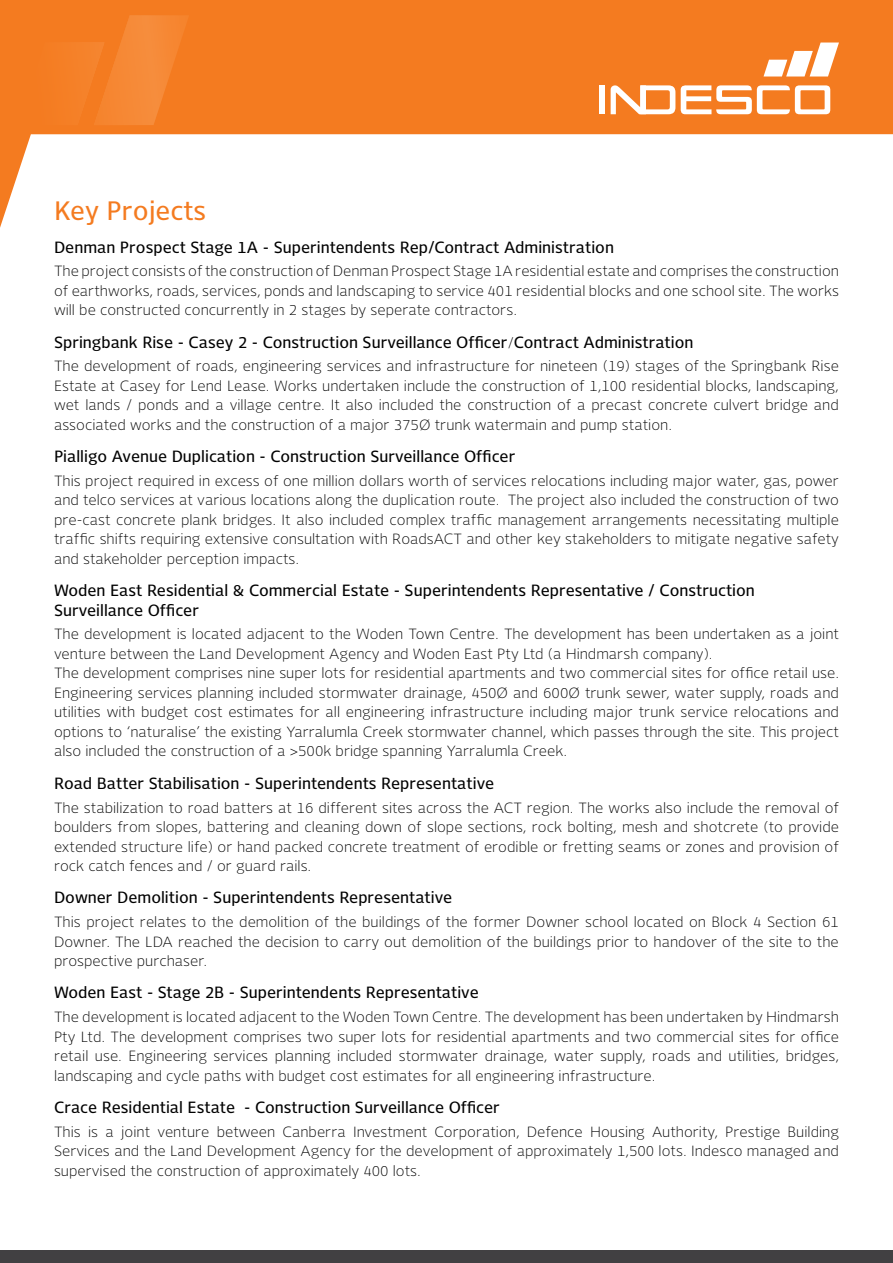
<style>
.page{position:relative;width:893px;height:1263px;background:#fff}
.page>*{position:absolute;margin:0;border:0;box-sizing:border-box;transform-origin:0 0}
.t1{font:500 27px "New Libris";color:#f47b20}
.t2{font:500 16.5px/19.5px "New Libris";color:#000}
.t3{font:300 15px/19.5px "New Libris";color:#000;text-align:justify}
.s1{font-weight:300;font-size:15px}
</style>
<div class="page">
<div style="left:0;top:1250px;width:893px;height:13px;background:#414042"></div>
<svg style="left:0;top:0;width:893px;height:228px;fill:#f47b20"></svg>
<div style="left:600px;top:85px;width:5px;height:29px;background:#fff"></div>
<svg style="left:611px;top:85px;width:219px;height:29px"></svg>
<svg style="left:763px;top:43px;width:76px;height:34px"></svg>
<svg style="left:30px;top:15px;width:159px;height:110px;background:#f48129"></svg>
<h1 class="t1" style="left:54px;top:196px;width:154px">Key Projects</h1>
<p class="t2" style="left:54px;top:237px;width:561px">Denman Prospect Stage 1A - Superintendents Rep/Contract Administration</p>
<p class="t3" style="left:54px;top:261px;width:786px">The project consists of the construction of Denman Prospect Stage 1A residential estate and comprises the construction of earthworks, roads, services, ponds and landscaping to service 401 residential blocks and one school site. The works will be constructed concurrently in 2 stages by seperate contractors.</p>
<p class="t2" style="left:54px;top:332px;width:641px">Springbank Rise - Casey 2 - Construction Surveillance Officer<span class="s1">/</span>Contract Administration</p>
<p class="t3" style="left:54px;top:356px;width:786px">The development of roads, engineering services and infrastructure for nineteen (19) stages of the Springbank Rise Estate at Casey for Lend Lease. Works undertaken include the construction of 1,100 residential blocks, landscaping, wet lands / ponds and a village centre. It also included the construction of a precast concrete culvert bridge and associated works and the construction of a major 375Ø trunk watermain and pump station.</p>
<p class="t2" style="left:54px;top:446px;width:463px">Pialligo Avenue Duplication - Construction Surveillance Officer</p>
<p class="t3" style="left:54px;top:471px;width:786px">This project required in excess of one million dollars worth of services relocations including major water, gas, power and telco services at various locations along the duplication route. The project also included the construction of two pre-cast concrete plank bridges. It also included complex traffic management arrangements necessitating multiple traffic shifts requiring extensive consultation with RoadsACT and other key stakeholders to mitigate negative safety and stakeholder perception impacts.</p>
<p class="t2" style="left:54px;top:580px;width:702px">Woden East Residential &amp; Commercial Estate - Superintendents Representative / Construction<br>Surveillance Officer</p>
<p class="t3" style="left:54px;top:624px;width:786px;text-align:left">The development is located adjacent to the Woden Town Centre. The development has been undertaken as a joint venture between the Land Development Agency and Woden East Pty Ltd (a Hindmarsh company).<br>The development comprises nine super lots for residential apartments and two commercial sites for office retail use.<br>Engineering services planning included stormwater drainage, 450Ø and 600Ø trunk sewer, water supply, roads and utilities with budget cost estimates for all engineering infrastructure including major trunk service relocations and options to ‘naturalise’ the existing Yarralumla Creek stormwater channel, which passes through the site. This project also included the construction of a &gt;500k bridge spanning Yarralumla Creek.</p>
<p class="t2" style="left:54px;top:773px;width:442px">Road Batter Stabilisation - Superintendents Representative</p>
<p class="t3" style="left:54px;top:797px;width:787px">The stabilization to road batters at 16 different sites across the ACT region. The works also include the removal of boulders from slopes, battering and cleaning down of slope sections, rock bolting, mesh and shotcrete (to provide extended structure life) or hand packed concrete treatment of erodible or fretting seams or zones and provision of rock catch fences and / or guard rails.</p>
<p class="t2" style="left:54px;top:887px;width:400px">Downer Demolition - Superintendents Representative</p>
<p class="t3" style="left:54px;top:912px;width:786px">This project relates to the demolition of the buildings of the former Downer school located on Block 4 Section 61<br>Downer. The LDA reached the decision to carry out demolition of the buildings prior to handover of the site to the prospective purchaser.</p>
<p class="t2" style="left:54px;top:982px;width:426px">Woden East - Stage 2B - Superintendents Representative</p>
<p class="t3" style="left:54px;top:1007px;width:786px">The development is located adjacent to the Woden Town Centre. The development has been undertaken by Hindmarsh Pty Ltd. The development comprises two super lots for residential apartments and two commercial sites for office retail use. Engineering services planning included stormwater drainage, water supply, roads and utilities, bridges, landscaping and cycle paths with budget cost estimates for all engineering infrastructure.</p>
<p class="t2" style="left:54px;top:1097px;width:447px">Crace Residential Estate - Construction Surveillance Officer</p>
<p class="t3" style="left:54px;top:1121px;width:786px">This is a joint venture between Canberra Investment Corporation, Defence Housing Authority, Prestige Building Services and the Land Development Agency for the development of approximately 1,500 lots. Indesco managed and supervised the construction of approximately 400 lots.</p>
</div>
